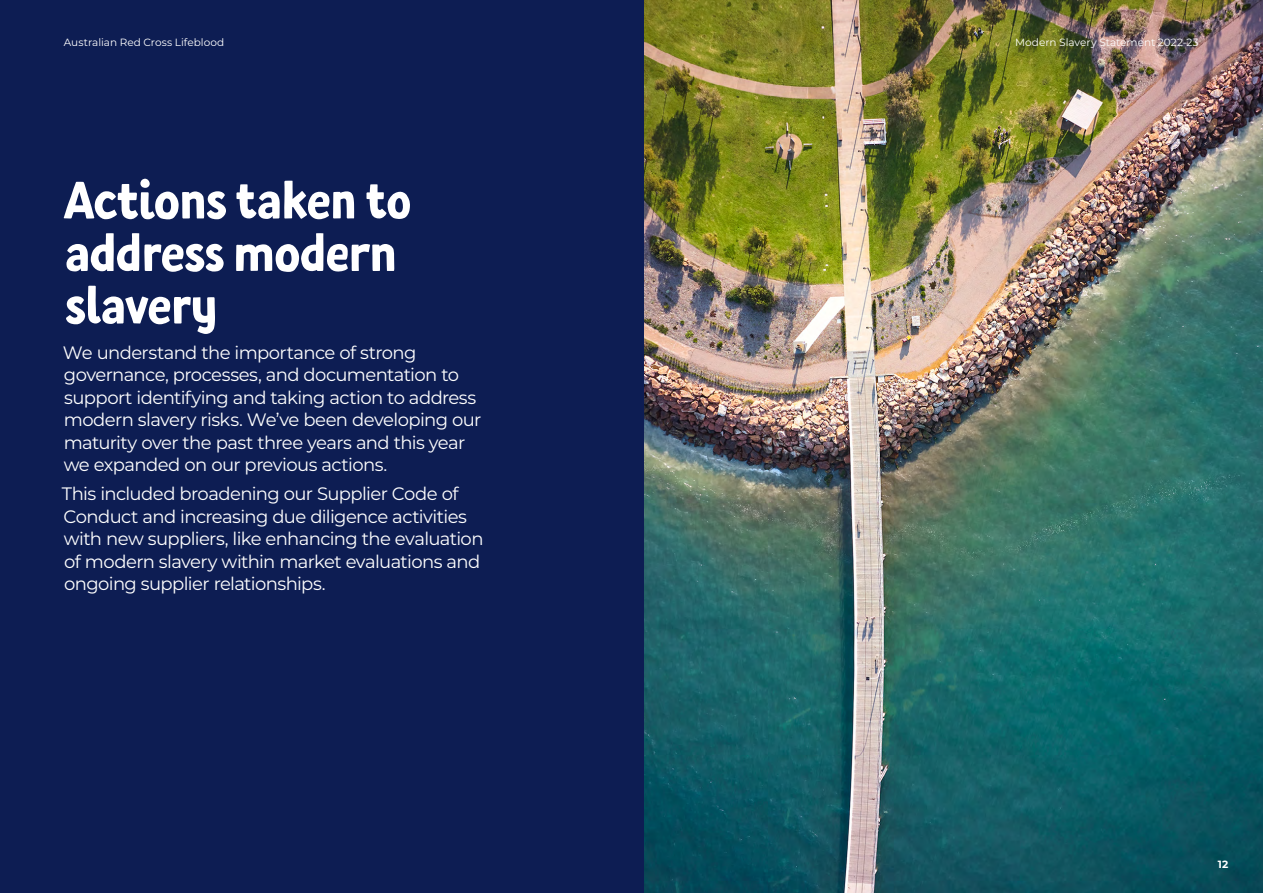
<style>
.page{position:relative;width:1263px;height:893px;background:#fff}
.page>*{position:absolute;margin:0;border:0;box-sizing:border-box;transform-origin:0 0}
.t1{font:700 52.5px/52.5px "Fela";letter-spacing:-.03em;color:#fff}
.t2{font:18px/22.5px "Montserrat";letter-spacing:-.035em;color:#fff}
.t3{font:10.5px "Montserrat";color:#fff}
.t4{font:700 10.5px "Montserrat";color:#fff}
</style>
<div class="page">
<div style="left:0;top:0;width:644px;height:893px;background:#0d1d53"></div>
<img style="left:644px;top:0;width:619px;height:893px">
<p class="t3" style="left:64px;top:35px;width:162px">Australian Red Cross Lifeblood</p>
<p class="t3" style="left:1015px;top:35px;width:185px">Modern Slavery Statement 2022-23</p>
<h1 class="t1" style="left:63px;top:175px;width:350px">Actions taken to address modern slavery</h1>
<p class="t2" style="left:63px;top:340px;width:420px">We understand the importance of strong governance, processes, and documentation to support identifying and taking action to address modern slavery risks. We’ve been developing our maturity over the past three years and this year we expanded on our previous actions.</p>
<p class="t2" style="left:62px;top:482px;width:423px">This included broadening our Supplier Code of Conduct and increasing due diligence activities with new suppliers, like enhancing the evaluation of modern slavery within market evaluations and ongoing supplier relationships.</p>
<p class="t4" style="left:1218px;top:856px;width:12px">12</p>
</div>
